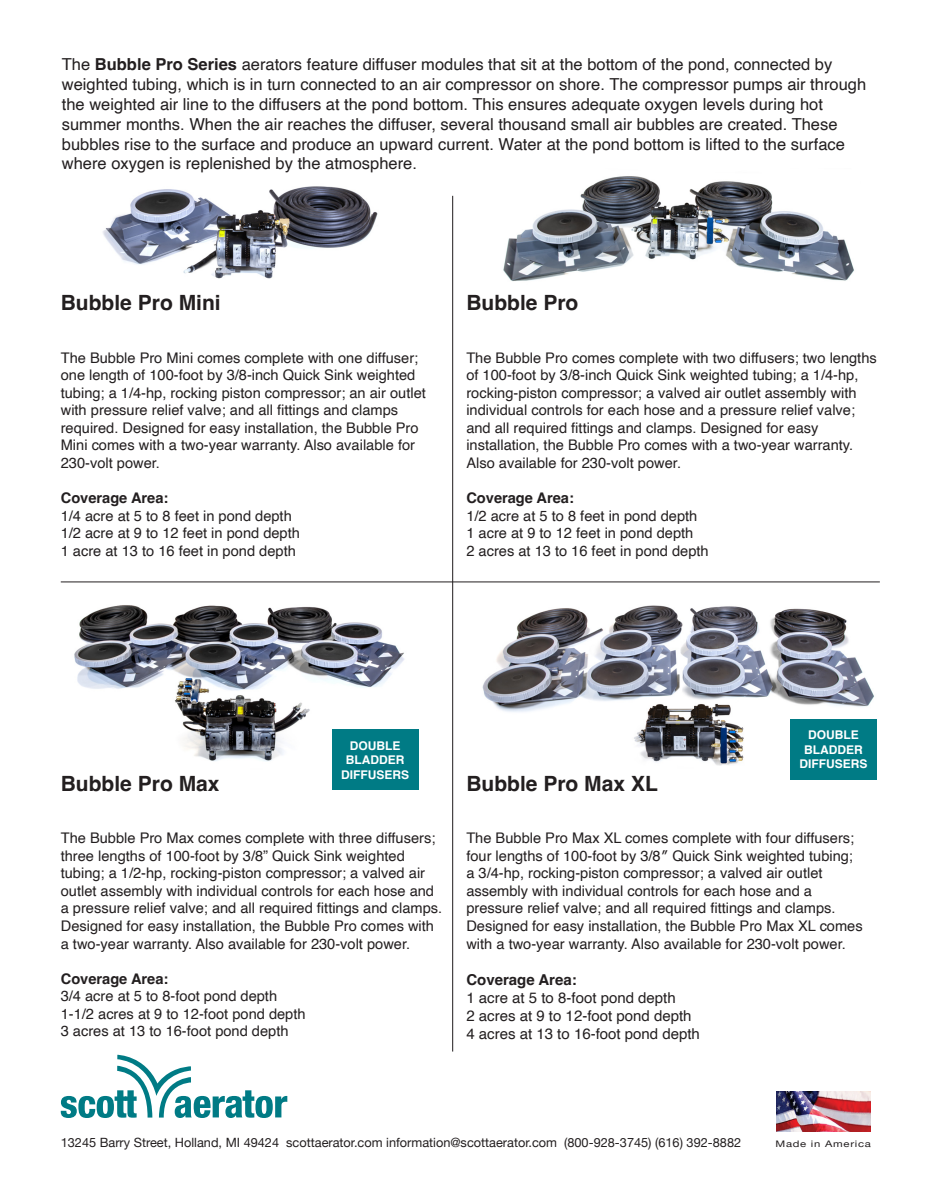
<style>
.page{position:relative;width:932px;height:1202px;background:#fff}
.page>*{position:absolute;margin:0;border:0;box-sizing:border-box;transform-origin:0 0}
.t1{font:700 21px "Helvetica";color:#231f20}
.t2{font:16.5px/19.8px "Helvetica";color:#231f20}
.t3{font:15px/18px "Helvetica";color:#231f20}
.t4{font:700 15px "Helvetica";color:#231f20}
.t5{font:14.7px/17.5px "Helvetica";color:#231f20}
.t6{font:700 14.7px "Helvetica";color:#231f20}
.t7{font:12.75px "Helvetica Neue";color:#231f20}
.t8{font:700 12px/14.4px "Helvetica";color:#fff;text-align:center}
.t9{font:9px "Helvetica Neue";letter-spacing:.065em;color:#231f20;scale:1.25 1}
.s1{font-weight:700}
</style>
<div class="page">
<img style="left:482px;top:605px;width:395px;height:169px">
<img style="left:74px;top:605px;width:330px;height:156px">
<img style="left:103px;top:186px;width:275px;height:93px">
<img style="left:503px;top:176px;width:351px;height:105px">
<hr style="left:61px;top:581px;width:818px;height:1px;background:#231f20">
<hr style="left:452px;top:196px;width:1px;height:855px;background:#231f20">
<svg style="left:61px;top:1054px;width:226px;height:64px"></svg>
<img style="left:776px;top:1091px;width:94px;height:40px">
<div style="left:332px;top:729px;width:86px;height:61px;background:#007b85"></div>
<div style="left:790px;top:718px;width:86px;height:61px;background:#007b85"></div>
<p class="t2" style="left:62px;top:55px;width:806px">The <span class="s1">Bubble Pro Series</span> aerators feature diffuser modules that sit at the bottom of the pond, connected by weighted tubing, which is in turn connected to an air compressor on shore. The compressor pumps air through the weighted air line to the diffusers at the pond bottom. This ensures adequate oxygen levels during hot summer months. When the air reaches the diffuser, several thousand small air bubbles are created. These bubbles rise to the surface and produce an upward current. Water at the pond bottom is lifted to the surface where oxygen is replenished by the atmosphere.</p>
<h1 class="t1" style="left:61px;top:290px;width:161px">Bubble Pro Mini</h1>
<p class="t5" style="left:61px;top:349px;width:366px">The Bubble Pro Mini comes complete with one diffuser; one length of 100-foot by 3/8-inch Quick Sink weighted tubing; a 1/4-hp, rocking piston compressor; an air outlet with pressure relief valve; and all fittings and clamps required. Designed for easy installation, the Bubble Pro Mini comes with a two-year warranty. Also available for 230-volt power.</p>
<p class="t6" style="left:61px;top:489px;width:109px">Coverage Area:</p>
<p class="t5" style="left:61px;top:507px;width:241px">1/4 acre at 5 to 8 feet in pond depth<br>1/2 acre at 9 to 12 feet in pond depth<br>1 acre at 13 to 16 feet in pond depth</p>
<h1 class="t1" style="left:466px;top:290px;width:114px">Bubble Pro</h1>
<p class="t5" style="left:466px;top:349px;width:412px">The Bubble Pro comes complete with two diffusers; two lengths of 100-foot by 3/8-inch Quick Sink weighted tubing; a 1/4-hp, rocking-piston compressor; a valved air outlet assembly with individual controls for each hose and a pressure relief valve; and all required fittings and clamps. Designed for easy installation, the Bubble Pro comes with a two-year warranty.<br>Also available for 230-volt power.</p>
<p class="t6" style="left:466px;top:489px;width:109px">Coverage Area:</p>
<p class="t5" style="left:466px;top:507px;width:244px">1/2 acre at 5 to 8 feet in pond depth<br>1 acre at 9 to 12 feet in pond depth<br>2 acres at 13 to 16 feet in pond depth</p>
<h1 class="t1" style="left:61px;top:770px;width:160px">Bubble Pro Max</h1>
<p class="t8" style="left:341px;top:740px;width:70px">DOUBLE<br>BLADDER<br>DIFFUSERS</p>
<p class="t8" style="left:799px;top:729px;width:70px">DOUBLE<br>BLADDER<br>DIFFUSERS</p>
<h1 class="t1" style="left:466px;top:770px;width:193px">Bubble Pro Max XL</h1>
<p class="t5" style="left:61px;top:829px;width:383px">The Bubble Pro Max comes complete with three diffusers; three lengths of 100-foot by 3/8” Quick Sink weighted tubing; a 1/2-hp, rocking-piston compressor; a valved air outlet assembly with individual controls for each hose and a pressure relief valve; and all required fittings and clamps.<br>Designed for easy installation, the Bubble Pro comes with a two-year warranty. Also available for 230-volt power.</p>
<p class="t6" style="left:61px;top:969px;width:109px">Coverage Area:</p>
<p class="t5" style="left:61px;top:987px;width:246px">3/4 acre at 5 to 8-foot pond depth<br>1-1/2 acres at 9 to 12-foot pond depth<br>3 acres at 13 to 16-foot pond depth</p>
<p class="t5" style="left:466px;top:829px;width:398px">The Bubble Pro Max XL comes complete with four diffusers; four lengths of 100-foot by 3/8″ Quick Sink weighted tubing; a 3/4-hp, rocking-piston compressor; a valved air outlet assembly with individual controls for each hose and a pressure relief valve; and all required fittings and clamps.<br>Designed for easy installation, the Bubble Pro Max XL comes with a two-year warranty. Also available for 230-volt power.</p>
<p class="t4" style="left:466px;top:970px;width:112px">Coverage Area:</p>
<p class="t3" style="left:466px;top:988px;width:235px">1 acre at 5 to 8-foot pond depth<br>2 acres at 9 to 12-foot pond depth<br>4 acres at 13 to 16-foot pond depth</p>
<p class="t7" style="left:61px;top:1133px;width:682px">13245 Barry Street, Holland, MI 49424 scottaerator.com information@scottaerator.com (800-928-3745) (616) 392-8882</p>
<p class="t9" style="left:775px;top:1137px;width:78px">Made in America</p>
</div>
